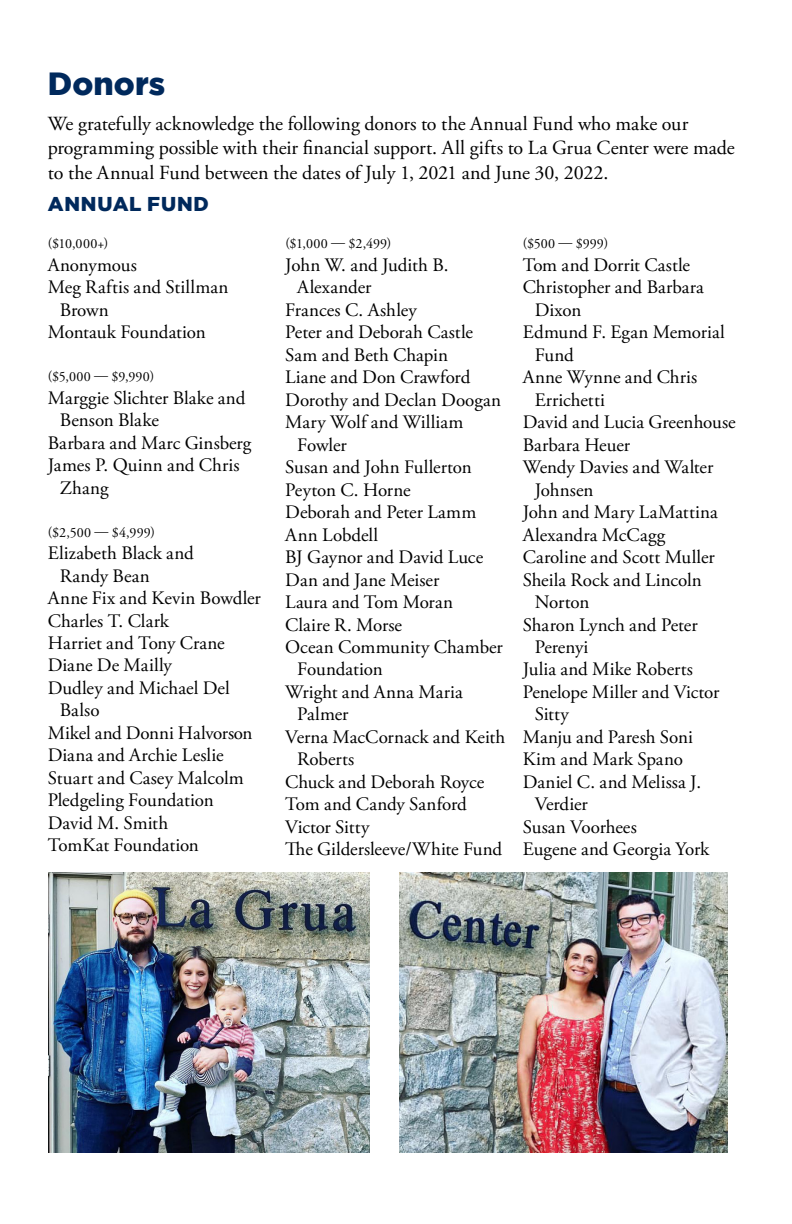
<style>
.page{position:relative;width:792px;height:1224px;background:#fff}
.page>*{position:absolute;margin:0;border:0;box-sizing:border-box;transform-origin:0 0}
.t1{font:900 32px "Gotham";letter-spacing:.005em;color:#00295c}
._1st_para{font:20px/24.4px "Adobe Garamond Pro";color:#000}
.subhead{font:900 20px "Gotham";letter-spacing:.04em;color:#00295c}
.list_text{font:19px/22.4px "Adobe Garamond Pro";color:#000}
.list_subhead{font:14px "Adobe Garamond Pro";letter-spacing:.01em;color:#000}
</style>
<div class="page">
<img style="left:48px;top:872px;width:321px;height:280px">
<img style="left:400px;top:872px;width:328px;height:280px">
<p class="t1" style="left:48px;top:66px;width:119px">Donors</p>
<p class="_1st_para" style="left:48px;top:112px;width:689px">We gratefully acknowledge the following donors to the Annual Fund who make our programming possible with their financial support. All gifts to La Grua Center were made to the Annual Fund between the dates of July 1, 2021 and June 30, 2022.</p>
<p class="subhead" style="left:48px;top:193px;width:162px">ANNUAL FUND</p>
<p class="list_subhead" style="left:48px;top:235px;width:62px">($10,000+)</p>
<p class="list_text" style="left:48px;top:254px;width:91px">Anonymous</p>
<p class="list_text" style="left:60px;top:277px;width:170px;text-indent:-12px">Meg Raftis and Stillman<br>Brown</p>
<p class="list_text" style="left:48px;top:322px;width:159px">Montauk Foundation</p>
<p class="list_subhead" style="left:48px;top:368px;width:108px">($5,000 — $9,990)</p>
<p class="list_text" style="left:60px;top:387px;width:187px;text-indent:-12px">Marggie Slichter Blake and<br>Benson Blake</p>
<p class="list_text" style="left:48px;top:432px;width:205px">Barbara and Marc Ginsberg</p>
<p class="list_text" style="left:60px;top:455px;width:181px;text-indent:-12px">James P. Quinn and Chris<br>Zhang</p>
<p class="list_subhead" style="left:48px;top:524px;width:109px">($2,500 — $4,999)</p>
<p class="list_text" style="left:60px;top:543px;width:135px;text-indent:-12px">Elizabeth Black and<br>Randy Bean</p>
<p class="list_text" style="left:48px;top:587px;width:215px">Anne Fix and Kevin Bowdler</p>
<p class="list_text" style="left:48px;top:610px;width:123px">Charles T. Clark</p>
<p class="list_text" style="left:48px;top:632px;width:178px">Harriet and Tony Crane</p>
<p class="list_text" style="left:48px;top:655px;width:126px">Diane De Mailly</p>
<p class="list_text" style="left:60px;top:677px;width:171px;text-indent:-12px">Dudley and Michael Del<br>Balso</p>
<p class="list_text" style="left:48px;top:722px;width:206px">Mikel and Donni Halvorson</p>
<p class="list_text" style="left:48px;top:745px;width:177px">Diana and Archie Leslie</p>
<p class="list_text" style="left:48px;top:767px;width:198px">Stuart and Casey Malcolm</p>
<p class="list_text" style="left:48px;top:790px;width:167px">Pledgeling Foundation</p>
<p class="list_text" style="left:48px;top:812px;width:122px">David M. Smith</p>
<p class="list_text" style="left:48px;top:835px;width:153px">TomKat Foundation</p>
<p class="list_subhead" style="left:285px;top:235px;width:108px">($1,000 — $2,499)</p>
<p class="list_text" style="left:297px;top:254px;width:153px;text-indent:-12px">John W. and Judith B.<br>Alexander</p>
<p class="list_text" style="left:285px;top:299px;width:133px">Frances C. Ashley</p>
<p class="list_text" style="left:285px;top:322px;width:189px">Peter and Deborah Castle</p>
<p class="list_text" style="left:285px;top:344px;width:164px">Sam and Beth Chapin</p>
<p class="list_text" style="left:285px;top:367px;width:187px">Liane and Don Crawford</p>
<p class="list_text" style="left:285px;top:389px;width:217px">Dorothy and Declan Doogan</p>
<p class="list_text" style="left:297px;top:412px;width:168px;text-indent:-12px">Mary Wolf and William<br>Fowler</p>
<p class="list_text" style="left:285px;top:457px;width:188px">Susan and John Fullerton</p>
<p class="list_text" style="left:285px;top:479px;width:127px">Peyton C. Horne</p>
<p class="list_text" style="left:285px;top:502px;width:193px">Deborah and Peter Lamm</p>
<p class="list_text" style="left:285px;top:524px;width:94px">Ann Lobdell</p>
<p class="list_text" style="left:285px;top:547px;width:200px">BJ Gaynor and David Luce</p>
<p class="list_text" style="left:285px;top:569px;width:156px">Dan and Jane Meiser</p>
<p class="list_text" style="left:285px;top:591px;width:169px">Laura and Tom Moran</p>
<p class="list_text" style="left:285px;top:614px;width:118px">Claire R. Morse</p>
<p class="list_text" style="left:297px;top:636px;width:207px;text-indent:-12px">Ocean Community Chamber<br>Foundation</p>
<p class="list_text" style="left:297px;top:681px;width:167px;text-indent:-12px">Wright and Anna Maria<br>Palmer</p>
<p class="list_text" style="left:297px;top:726px;width:210px;text-indent:-12px">Verna MacCornack and Keith<br>Roberts</p>
<p class="list_text" style="left:285px;top:771px;width:201px">Chuck and Deborah Royce</p>
<p class="list_text" style="left:285px;top:794px;width:183px">Tom and Candy Sanford</p>
<p class="list_text" style="left:285px;top:816px;width:86px">Victor Sitty</p>
<p class="list_text" style="left:285px;top:839px;width:219px">The Gildersleeve/White Fund</p>
<p class="list_subhead" style="left:523px;top:235px;width:87px">($500 — $999)</p>
<p class="list_text" style="left:523px;top:254px;width:169px">Tom and Dorrit Castle</p>
<p class="list_text" style="left:535px;top:277px;width:171px;text-indent:-12px">Christopher and Barbara<br>Dixon</p>
<p class="list_text" style="left:535px;top:322px;width:192px;text-indent:-12px">Edmund F. Egan Memorial<br>Fund</p>
<p class="list_text" style="left:535px;top:367px;width:164px;text-indent:-12px">Anne Wynne and Chris<br>Errichetti</p>
<p class="list_text" style="left:523px;top:412px;width:215px">David and Lucia Greenhouse</p>
<p class="list_text" style="left:523px;top:434px;width:109px">Barbara Heuer</p>
<p class="list_text" style="left:535px;top:457px;width:180px;text-indent:-12px">Wendy Davies and Walter<br>Johnsen</p>
<p class="list_text" style="left:523px;top:502px;width:196px">John and Mary LaMattina</p>
<p class="list_text" style="left:523px;top:524px;width:144px">Alexandra McCagg</p>
<p class="list_text" style="left:523px;top:547px;width:194px">Caroline and Scott Muller</p>
<p class="list_text" style="left:535px;top:569px;width:169px;text-indent:-12px">Sheila Rock and Lincoln<br>Norton</p>
<p class="list_text" style="left:535px;top:614px;width:164px;text-indent:-12px">Sharon Lynch and Peter<br>Perenyi</p>
<p class="list_text" style="left:523px;top:659px;width:172px">Julia and Mike Roberts</p>
<p class="list_text" style="left:535px;top:681px;width:186px;text-indent:-12px">Penelope Miller and Victor<br>Sitty</p>
<p class="list_text" style="left:523px;top:726px;width:172px">Manju and Paresh Soni</p>
<p class="list_text" style="left:523px;top:749px;width:162px">Kim and Mark Spano</p>
<p class="list_text" style="left:535px;top:771px;width:168px;text-indent:-12px">Daniel C. and Melissa J.<br>Verdier</p>
<p class="list_text" style="left:523px;top:816px;width:116px">Susan Voorhees</p>
<p class="list_text" style="left:523px;top:839px;width:188px">Eugene and Georgia York</p>
</div>
